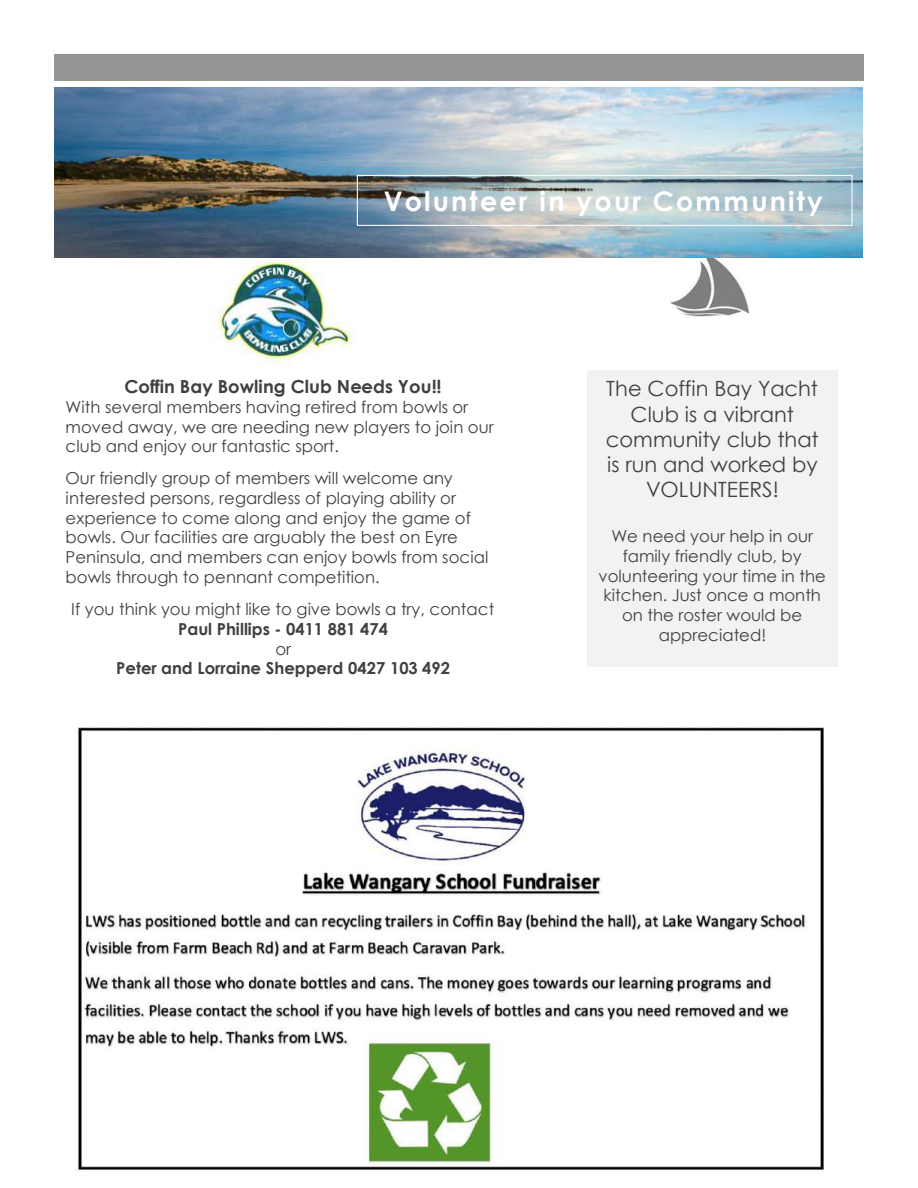
<style>
.page{position:relative;width:918px;height:1188px;background:#fff}
.page>*{position:absolute;margin:0;border:0;box-sizing:border-box;transform-origin:0 0}
.t1{font:700 27px "Century Gothic";letter-spacing:.08em;color:#fff}
.t2{font:21px/25px "Century Gothic";color:#404040;text-align:center}
.t3{font:700 18px "Century Gothic";letter-spacing:.005em;color:#404040}
.t4{font:16.5px/19.6px "Century Gothic";letter-spacing:.005em;color:#404040}
.t5{font:700 16.5px "Century Gothic";color:#404040}
</style>
<div class="page">
<div style="left:54px;top:54px;width:810px;height:27px;background:#969696"></div>
<div style="left:587px;top:371px;width:251px;height:296px;background:#f2f2f2"></div>
<img style="left:211px;top:258px;width:142px;height:112px">
<img style="left:670px;top:258px;width:80px;height:58px">
<img style="left:55px;top:87px;width:808px;height:171px">
<div style="left:357px;top:175px;width:496px;height:51px;border:1px solid #f8f8f8"></div>
<img style="left:76px;top:727px;width:748px;height:445px">
<h1 class="t1" style="left:384px;top:184px;width:441px">Volunteer in your Community</h1>
<p class="t3" style="left:125px;top:375px;width:319px">Coffin Bay Bowling Club Needs You!!</p>
<p class="t4" style="left:66px;top:397px;width:430px">With several members having retired from bowls or moved away, we are needing new players to join our club and enjoy our fantastic sport.</p>
<p class="t4" style="left:66px;top:468px;width:424px">Our friendly group of members will welcome any interested persons, regardless of playing ability or experience to come along and enjoy the game of bowls. Our facilities are arguably the best on Eyre Peninsula, and members can enjoy bowls from social bowls through to pennant competition.</p>
<p class="t4" style="left:71px;top:599px;width:425px">If you think you might like to give bowls a try, contact</p>
<p class="t5" style="left:178px;top:618px;width:211px">Paul Phillips - 0411 881 474</p>
<p class="t4" style="left:275px;top:638px;width:17px">or</p>
<p class="t5" style="left:116px;top:658px;width:335px">Peter and Lorraine Shepperd 0427 103 492</p>
<p class="t2" style="left:606px;top:376px;width:214px">The Coffin Bay Yacht<br>Club is a vibrant community club that is run and worked by<br>VOLUNTEERS!</p>
<p class="t4" style="left:598px;top:526px;width:229px;text-align:center">We need your help in our family friendly club, by volunteering your time in the kitchen. Just once a month on the roster would be appreciated!</p>
</div>
